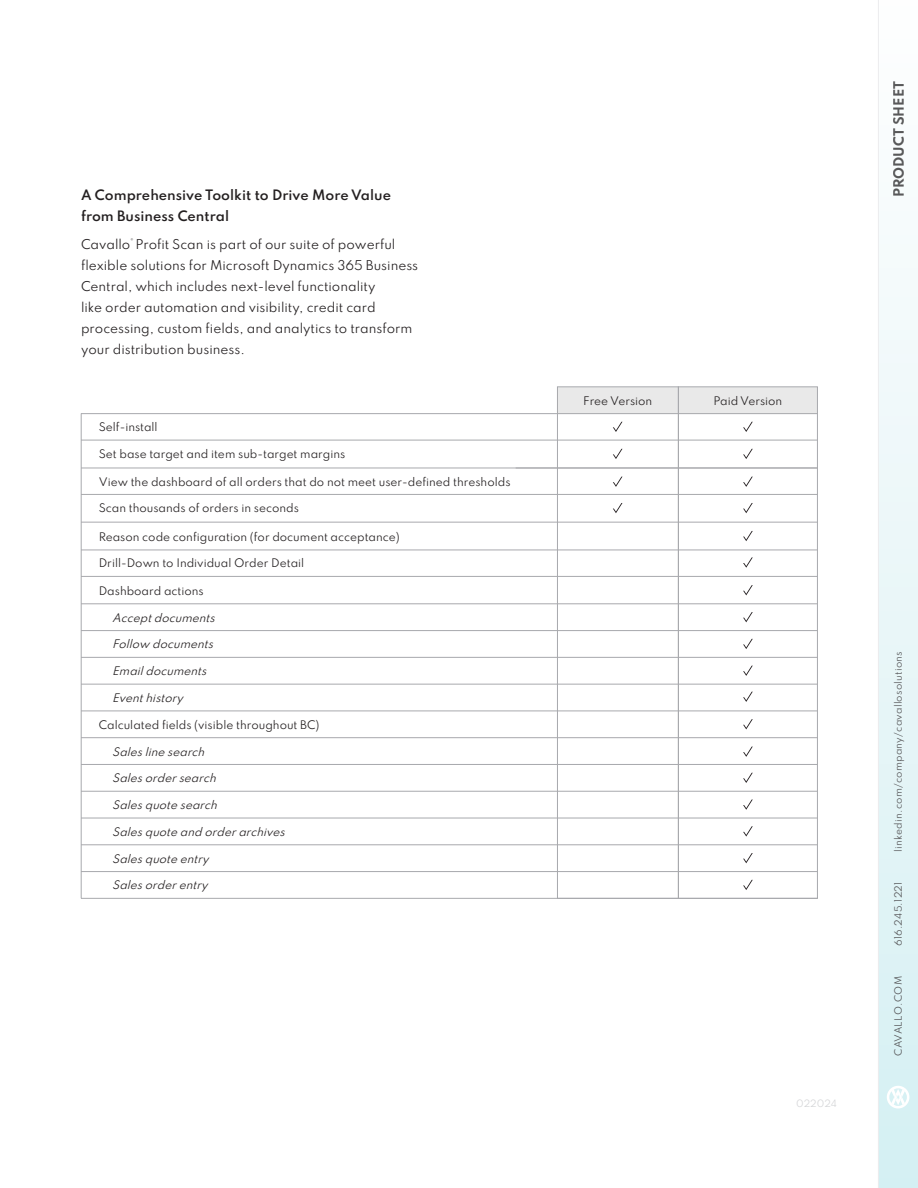
<style>
.page{position:relative;width:918px;height:1188px;background:#fff}
.page>*{position:absolute;margin:0;border:0;box-sizing:border-box;transform-origin:0 0}
.Paragraph_Head{font:600 12.75px/21px "Spartan";color:#231f20}
.t1{font:700 12.75px "Spartan";color:#3e3e3f}
.t2{font:12px/21px "Spartan";color:#231f20}
.t3{font:10.5px "Spartan";color:#231f20}
.t4{font:italic 10.5px "Spartan";color:#231f20}
.t5{font:9px "Spartan";letter-spacing:.03em;color:#535355}
.Body_Copy{font:9px "Spartan";color:#d4d5d7}
.t6{font:4.35px "Spartan";color:#231f20}
</style>
<div class="page">
<div style="left:878px;top:0;width:40px;height:1188px;background:linear-gradient(to bottom,#fefefe,#d5f0f3)"></div>
<svg style="left:887px;top:1086px;width:22px;height:22px"></svg>
<hr style="left:878px;top:0;width:1px;height:1188px;background:#ececee">
<div style="left:557px;top:387px;width:261px;height:27px;background:#e9e9e9"></div>
<div style="left:557px;top:387px;width:122px;height:512px;border:1px solid #a8a9ad"></div>
<div style="left:678px;top:387px;width:140px;height:512px;border:1px solid #a8a9ad"></div>
<hr style="left:81px;top:494px;width:737px;height:1px;background:#a8a9ad">
<hr style="left:81px;top:440px;width:737px;height:1px;background:#a8a9ad">
<hr style="left:81px;top:468px;width:737px;height:1px;background:#a8a9ad">
<hr style="left:81px;top:413px;width:737px;height:1px;background:#a8a9ad">
<hr style="left:81px;top:522px;width:737px;height:1px;background:#a8a9ad">
<hr style="left:81px;top:576px;width:737px;height:1px;background:#a8a9ad">
<hr style="left:81px;top:550px;width:737px;height:1px;background:#a8a9ad">
<hr style="left:81px;top:604px;width:737px;height:1px;background:#a8a9ad">
<hr style="left:81px;top:630px;width:737px;height:1px;background:#a8a9ad">
<hr style="left:81px;top:657px;width:737px;height:1px;background:#a8a9ad">
<hr style="left:81px;top:684px;width:737px;height:1px;background:#a8a9ad">
<hr style="left:81px;top:711px;width:737px;height:1px;background:#a8a9ad">
<hr style="left:81px;top:737px;width:737px;height:1px;background:#a8a9ad">
<hr style="left:81px;top:764px;width:737px;height:1px;background:#a8a9ad">
<hr style="left:81px;top:791px;width:737px;height:1px;background:#a8a9ad">
<hr style="left:81px;top:818px;width:737px;height:1px;background:#a8a9ad">
<hr style="left:81px;top:845px;width:737px;height:1px;background:#a8a9ad">
<hr style="left:81px;top:871px;width:737px;height:1px;background:#a8a9ad">
<hr style="left:81px;top:898px;width:737px;height:1px;background:#a8a9ad">
<hr style="left:81px;top:413px;width:1px;height:485px;background:#a8a9ad">
<svg style="left:613px;top:477px;width:10px;height:10px"></svg>
<svg style="left:743px;top:477px;width:10px;height:10px"></svg>
<svg style="left:613px;top:449px;width:10px;height:10px"></svg>
<svg style="left:743px;top:449px;width:10px;height:10px"></svg>
<svg style="left:613px;top:422px;width:10px;height:10px"></svg>
<svg style="left:743px;top:422px;width:10px;height:10px"></svg>
<svg style="left:613px;top:503px;width:10px;height:10px"></svg>
<svg style="left:743px;top:503px;width:10px;height:10px"></svg>
<svg style="left:743px;top:557px;width:10px;height:11px"></svg>
<svg style="left:743px;top:531px;width:10px;height:10px"></svg>
<svg style="left:743px;top:585px;width:10px;height:10px"></svg>
<svg style="left:743px;top:612px;width:10px;height:10px"></svg>
<svg style="left:743px;top:639px;width:10px;height:10px"></svg>
<svg style="left:743px;top:666px;width:10px;height:10px"></svg>
<svg style="left:743px;top:692px;width:10px;height:10px"></svg>
<svg style="left:743px;top:719px;width:10px;height:10px"></svg>
<svg style="left:743px;top:773px;width:10px;height:10px"></svg>
<svg style="left:743px;top:747px;width:10px;height:10px"></svg>
<svg style="left:743px;top:799px;width:10px;height:11px"></svg>
<svg style="left:743px;top:826px;width:10px;height:11px"></svg>
<svg style="left:743px;top:853px;width:10px;height:10px"></svg>
<svg style="left:743px;top:880px;width:10px;height:10px"></svg>
<p class="Paragraph_Head" style="left:81px;top:184px;width:312px">A Comprehensive Toolkit to Drive More Value from Business Central</p>
<p class="t2" style="left:81px;top:233px;width:316px">Cavallo Profit Scan is part of our suite of powerful</p>
<p class="t6" style="left:130px;top:237px;width:5px">®</p>
<p class="t2" style="left:81px;top:254px;width:339px">flexible solutions for Microsoft Dynamics 365 Business Central, which includes next-level functionality<br>like order automation and visibility, credit card processing, custom fields, and analytics to transform your distribution business.</p>
<p class="t3" style="left:99px;top:419px;width:60px">Self-install</p>
<p class="t3" style="left:99px;top:446px;width:248px">Set base target and item sub-target margins</p>
<p class="t3" style="left:99px;top:474px;width:413px">View the dashboard of all orders that do not meet user-defined thresholds</p>
<p class="t3" style="left:99px;top:500px;width:202px">Scan thousands of orders in seconds</p>
<p class="t3" style="left:99px;top:529px;width:303px">Reason code configuration (for document acceptance)</p>
<p class="t3" style="left:99px;top:555px;width:207px">Drill-Down to Individual Order Detail</p>
<p class="t3" style="left:99px;top:583px;width:107px">Dashboard actions</p>
<p class="t4" style="left:112px;top:610px;width:108px">Acceptdocuments</p>
<p class="t4" style="left:112px;top:636px;width:106px">Follow documents</p>
<p class="t4" style="left:112px;top:663px;width:99px">Emaildocuments</p>
<p class="t4" style="left:112px;top:690px;width:76px">Eventhistory</p>
<p class="t3" style="left:99px;top:717px;width:222px">Calculated fields (visible throughout BC)</p>
<p class="t4" style="left:112px;top:743px;width:97px">Saleslinesearch</p>
<p class="t4" style="left:112px;top:770px;width:109px">Salesordersearch</p>
<p class="t4" style="left:112px;top:797px;width:110px">Salesquotesearch</p>
<p class="t4" style="left:112px;top:824px;width:178px">Salesquoteand orderarchives</p>
<p class="t4" style="left:112px;top:851px;width:102px">Salesquoteentry</p>
<p class="t4" style="left:112px;top:877px;width:101px">Salesorderentry</p>
<p class="t3" style="left:583px;top:392px;width:71px">Free Version</p>
<p class="t3" style="left:713px;top:392px;width:70px">Paid Version</p>
<p class="t1" style="left:889px;top:197px;width:118px;rotate:-90deg">PRODUCT SHEET</p>
<p class="Body_Copy" style="left:796px;top:1096px;width:42px">022024</p>
<p class="t5" style="left:892px;top:852px;width:202px;rotate:-90deg">linkedin.com/company/cavallosolutions</p>
<p class="t5" style="left:892px;top:946px;width:66px;rotate:-90deg">616.245.1221</p>
<p class="t5" style="left:892px;top:1056px;width:81px;rotate:-90deg">CAVALLO.COM</p>
</div>
